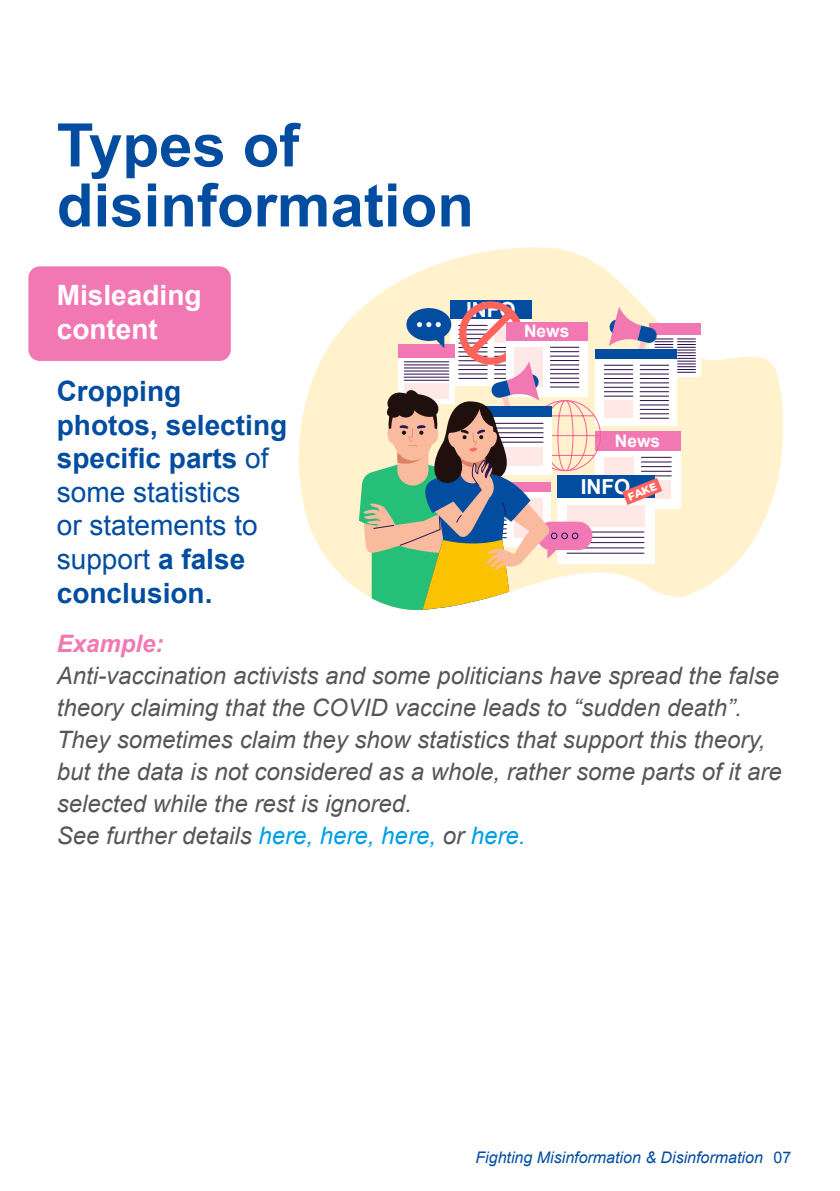
<style>
.page{position:relative;width:840px;height:1191px;background:#fff}
.page>*{position:absolute;margin:0;border:0;box-sizing:border-box;transform-origin:0 0}
.t1{font:700 60px/60px "Arial";color:#034da1}
.t2{font:700 28px/33.6px "Arial";color:#034da1}
.t3{font:700 28px/33.6px "Arial";color:#fff}
.t4{font:italic 24px/32px "Arial";color:#565656}
.t5{font:italic 700 24px "Arial";color:#f278b3}
.t6{font:700 20.8px "Arial";color:#fff}
.t7{font:700 17.4px "Arial";color:#fff}
.t8{font:italic 16px "Arial";color:#034da1}
.t9{font:800 10.6px "Montserrat";color:#fff}
.s1{font-weight:400}
.s2{color:#009ee3}
.s3{font-style:normal}
</style>
<div class="page">
<div style="left:28px;top:266px;width:203px;height:95px;background:#f278b3;border-radius:11px"></div>
<svg style="left:299px;top:247px;width:485px;height:345px;fill:#fff2cc"></svg>
<div style="left:649px;top:323px;width:51px;height:54px;background:#fff"></div>
<div style="left:649px;top:323px;width:51px;height:12px;background:#f278b3"></div>
<svg style="left:359px;top:298px;width:336px;height:312px"></svg>
<h1 class="t1" style="left:57px;top:117px;width:418px">Types of disinformation</h1>
<p class="t3" style="left:57px;top:280px;width:146px">Misleading content</p>
<p class="t6" style="left:466px;top:296px;width:51px">INFO</p>
<p class="t7" style="left:523px;top:320px;width:47px">News</p>
<p class="t2" style="left:57px;top:375px;width:232px">Cropping photos, selecting specific parts <span class="s1">of some statistics<br>or statements to support</span> a false conclusion.</p>
<p class="t5" style="left:57px;top:627px;width:108px">Example:</p>
<p class="t4" style="left:57px;top:659px;width:726px">Anti-vaccination activists and some politicians have spread the false theory claiming that the COVID vaccine leads to “sudden death”.<br>They sometimes claim they show statistics that support this theory, but the data is not considered as a whole, rather some parts of it are selected while the rest is ignored.<br>See further details <span class="s2">here, here, here,</span> or <span class="s2">here.</span></p>
<p class="t7" style="left:614px;top:429px;width:47px">News</p>
<p class="t6" style="left:580px;top:473px;width:51px">INFO</p>
<p class="t9" style="left:625px;top:490px;width:32px;rotate:-22deg">FAKE</p>
<p class="t8" style="left:475px;top:1146px;width:317px">Fighting Misinformation &amp; Disinformation <span class="s3">07</span></p>
</div>
